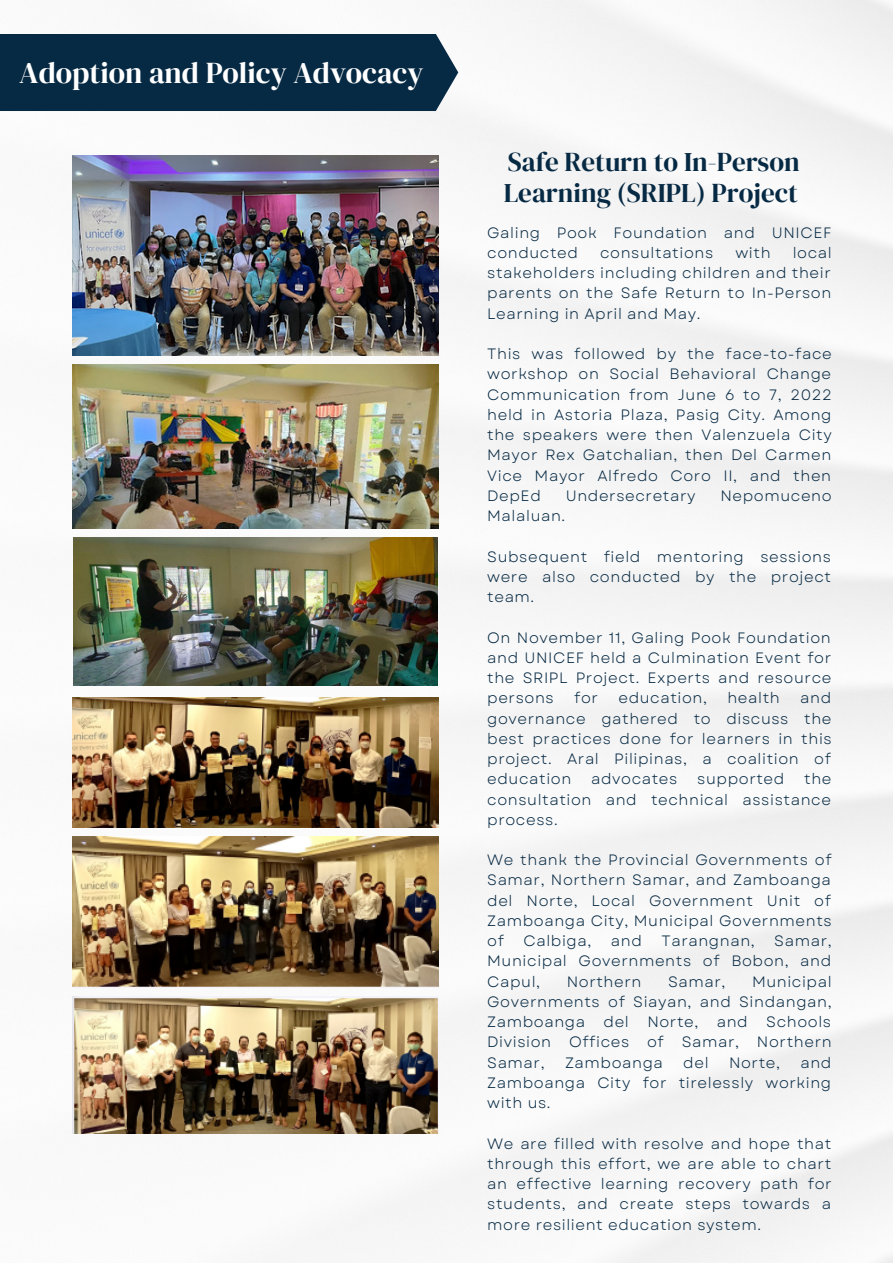
<style>
.page{position:relative;width:893px;height:1264px;background:#fff}
.page>*{position:absolute;margin:0;border:0;box-sizing:border-box;transform-origin:0 0}
.t1{font:30px "DM Serif Display";color:#fff}
.t2{font:27px/31.5px "DM Serif Display";color:#072a44}
.t3{font:15px/20.2px "Garet";letter-spacing:.04em;color:#072a44;text-align:justify}
</style>
<div class="page">
<img style="left:21px;top:0;width:871px;height:1262px">
<div style="left:0;top:34px;width:458px;height:77px;background:#072a44"></div>
<img style="left:73px;top:697px;width:365px;height:130px">
<img style="left:73px;top:996px;width:365px;height:137px">
<img style="left:73px;top:836px;width:365px;height:151px">
<img style="left:73px;top:155px;width:365px;height:201px">
<img style="left:73px;top:364px;width:365px;height:164px">
<img style="left:73px;top:537px;width:365px;height:148px">
<p class="t1" style="left:19px;top:52px;width:405px">Adoption and Policy Advocacy</p>
<p class="t2" style="left:503px;top:146px;width:297px">Safe Return to In-Person<br>Learning (SRIPL) Project</p>
<p class="t3" style="left:487px;top:222px;width:346px">Galing Pook Foundation and UNICEF conducted</p>
<p class="t3" style="left:487px;top:243px;width:346px;text-indent:305px">local stakeholders including children and their parents on the Safe Return to In-Person Learning in April and May.</p>
<p class="t3" style="left:487px;top:344px;width:346px">This was followed by the face-to-face workshop on Social Behavioral Change Communication from June 6 to 7, 2022 held in Astoria Plaza, Pasig City. Among the speakers were then Valenzuela City Mayor Rex Gatchalian, then Del Carmen Vice Mayor Alfredo Coro II, and then DepEd</p>
<p class="t3" style="left:600px;top:243px;width:115px">consultations</p>
<p class="t3" style="left:735px;top:243px;width:37px">with</p>
<p class="t3" style="left:565px;top:485px;width:131px">Undersecretary</p>
<p class="t3" style="left:720px;top:485px;width:113px">Nepomuceno</p>
<p class="t3" style="left:487px;top:506px;width:79px">Malaluan.</p>
<p class="t3" style="left:487px;top:546px;width:345px">Subsequent field mentoring sessions were also conducted by the project team.</p>
<p class="t3" style="left:487px;top:627px;width:345px">On November 11, Galing Pook Foundation and UNICEF held a Culmination Event for the SRIPL Project. Experts and resource persons</p>
<p class="t3" style="left:574px;top:688px;width:25px">for</p>
<p class="t3" style="left:618px;top:688px;width:90px">education,</p>
<p class="t3" style="left:727px;top:688px;width:54px">health</p>
<p class="t3" style="left:487px;top:688px;width:346px;text-indent:313px">and governance gathered to discuss the best practices done for learners in this project. Aral Pilipinas, a coalition of education</p>
<p class="t3" style="left:487px;top:769px;width:346px;text-indent:317px">the consultation and technical assistance process.</p>
<p class="t3" style="left:487px;top:850px;width:346px">We thank the Provincial Governments of Samar, Northern Samar, and Zamboanga del Norte, Local Government Unit of Zamboanga City, Municipal Governments of</p>
<p class="t3" style="left:591px;top:769px;width:88px">advocates</p>
<p class="t3" style="left:697px;top:769px;width:89px">supported</p>
<p class="t3" style="left:523px;top:930px;width:69px">Calbiga,</p>
<p class="t3" style="left:611px;top:930px;width:32px">and</p>
<p class="t3" style="left:661px;top:930px;width:95px">Tarangnan,</p>
<p class="t3" style="left:487px;top:930px;width:346px;text-indent:287px">Samar, Municipal Governments of Bobon, and Capul,</p>
<p class="t3" style="left:487px;top:971px;width:346px;text-indent:265px">Municipal Governments of Siayan, and Sindangan, Zamboanga del Norte, and Schools Division Offices of Samar, Northern Samar,</p>
<p class="t3" style="left:566px;top:971px;width:76px">Northern</p>
<p class="t3" style="left:668px;top:971px;width:59px">Samar,</p>
<p class="t3" style="left:487px;top:1052px;width:346px;text-indent:313px">and Zamboanga City for tirelessly working with us.</p>
<p class="t3" style="left:487px;top:1133px;width:346px">We are filled with resolve and hope that through this effort, we are able to chart an effective learning recovery path for students, and create steps towards a more resilient education system.</p>
<p class="t3" style="left:565px;top:1052px;width:99px">Zamboanga</p>
<p class="t3" style="left:683px;top:1052px;width:27px">del</p>
<p class="t3" style="left:729px;top:1052px;width:53px">Norte,</p>
</div>
